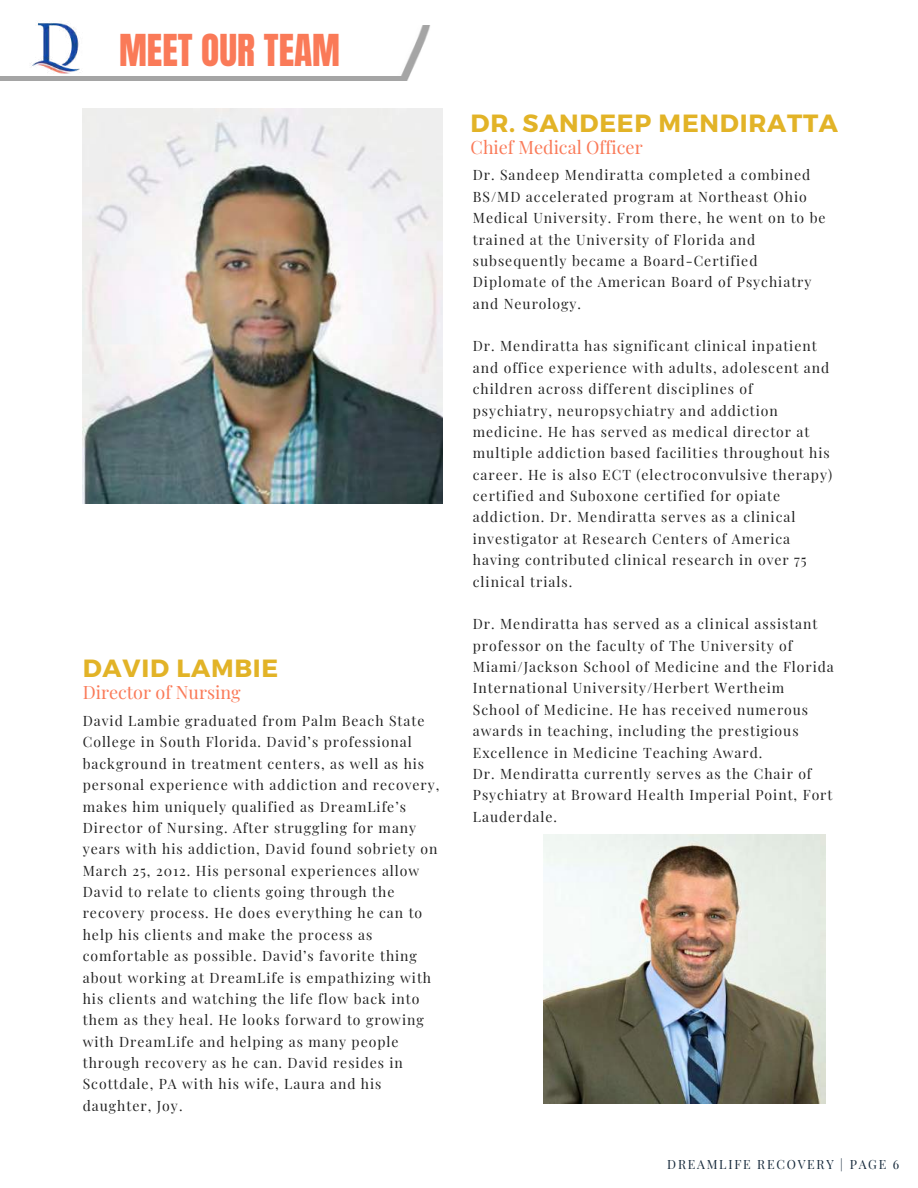
<style>
.page{position:relative;width:918px;height:1188px;background:#fff}
.page>*{position:absolute;margin:0;border:0;box-sizing:border-box;transform-origin:0 0}
.t1{font:37.35px "Anton";color:#fa7a58}
.t2{font:700 24.9px "Montserrat";letter-spacing:.03em;color:#e2b327}
.t3{font:18px "Playfair Display";color:#fa7a58}
.t4{font:13.95px/21.5px "Playfair Display";letter-spacing:.07em;color:#222}
.t5{font:12.45px "Playfair Display";letter-spacing:.14em;color:#15283a}
</style>
<div class="page">
<img style="left:83px;top:109px;width:360px;height:395px">
<img style="left:544px;top:835px;width:282px;height:268px">
<img style="left:400px;top:25px;width:31px;height:51px">
<img style="left:29px;top:23px;width:54px;height:55px">
<h1 class="t1" style="left:119px;top:23px;width:223px">MEET OUR TEAM</h1>
<h2 class="t2" style="left:83px;top:652px;width:197px">DAVID LAMBIE</h2>
<p class="t3" style="left:83px;top:680px;width:159px">Director of Nursing</p>
<p class="t4" style="left:83px;top:710px;width:358px">David Lambie graduated from Palm Beach State College in South Florida. David’s professional background in treatment centers, as well as his personal experience with addiction and recovery, makes him uniquely qualified as DreamLife’s Director of Nursing. After struggling for many years with his addiction, David found sobriety on March 25, 2012. His personal experiences allow David to relate to clients going through the recovery process. He does everything he can to help his clients and make the process as comfortable as possible. David’s favorite thing about working at DreamLife is empathizing with his clients and watching the life flow back into them as they heal. He looks forward to growing with DreamLife and helping as many people through recovery as he can. David resides in Scottdale, PA with his wife, Laura and his daughter, Joy.</p>
<h2 class="t2" style="left:471px;top:106px;width:369px">DR. SANDEEP MENDIRATTA</h2>
<p class="t3" style="left:471px;top:135px;width:174px">Chief Medical Officer</p>
<p class="t4" style="left:473px;top:164px;width:354px">Dr. Sandeep Mendiratta completed a combined BS/MD accelerated program at Northeast Ohio Medical University. From there, he went on to be trained at the University of Florida and subsequently became a Board-Certified Diplomate of the American Board of Psychiatry and Neurology.</p>
<p class="t4" style="left:473px;top:335px;width:361px">Dr. Mendiratta has significant clinical inpatient and office experience with adults, adolescent and children across different disciplines of psychiatry, neuropsychiatry and addiction medicine. He has served as medical director at multiple addiction based facilities throughout his career. He is also ECT (electroconvulsive therapy) certified and Suboxone certified for opiate addiction. Dr. Mendiratta serves as a clinical investigator at Research Centers of America having contributed clinical research in over 75 clinical trials.</p>
<p class="t4" style="left:473px;top:613px;width:363px">Dr. Mendiratta has served as a clinical assistant professor on the faculty of The University of Miami/Jackson School of Medicine and the Florida International University/Herbert Wertheim School of Medicine. He has received numerous awards in teaching, including the prestigious Excellence in Medicine Teaching Award.<br>Dr. Mendiratta currently serves as the Chair of Psychiatry at Broward Health Imperial Point, Fort Lauderdale.</p>
<p class="t5" style="left:667px;top:1155px;width:234px">DREAMLIFE RECOVERY | PAGE 6</p>
</div>
